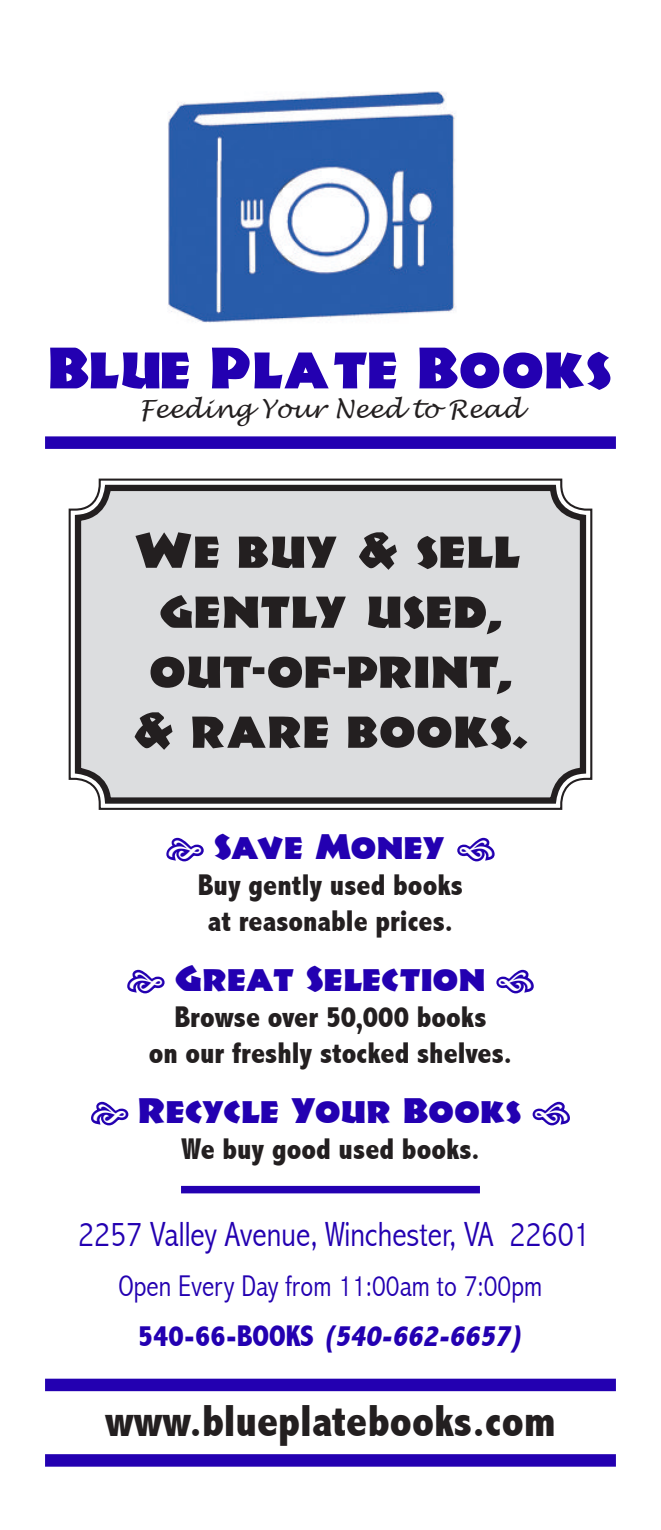
<style>
.page{position:relative;width:661px;height:1530px;background:#fff}
.page>*{position:absolute;margin:0;border:0;box-sizing:border-box;transform-origin:0 0}
.t1{font:57.5px "Jungle Fever";color:#2300b1}
.t2{font:50px/60px "Jungle Fever";letter-spacing:.005em;color:#231f20;text-align:center}
.t3{font:800 condensed 45px "Abadi";color:#231f20}
.t4{font:35px "Jungle Fever";color:#2300b1}
.t5{font:300 condensed 35px "Abadi";color:#2300b1}
.t6{font:800 condensed 30px/36px "Abadi";color:#231f20;text-align:center}
.t7{font:300 condensed 30px/50px "Abadi";color:#2300b1;text-align:center}
.t8{font:italic 25px "Lucida Handwriting";color:#231f20}
.s1{color:#fff}
.s2{font-weight:800}
.s3{font-weight:800;font-style:italic}
</style>
<div class="page">
<img style="left:168px;top:91px;width:288px;height:232px">
<div style="left:45px;top:436px;width:570px;height:13px;background:#2300b1"></div>
<div style="left:45px;top:1379px;width:570px;height:12px;background:#2300b1"></div>
<div style="left:45px;top:1454px;width:570px;height:13px;background:#2300b1"></div>
<div style="left:181px;top:1186px;width:298px;height:7px;background:#2300b1"></div>
<svg style="left:166px;top:837px;width:38px;height:25px"></svg>
<svg style="left:127px;top:969px;width:38px;height:25px"></svg>
<svg style="left:91px;top:1101px;width:38px;height:25px"></svg>
<svg style="left:68px;top:478px;width:525px;height:332px;background:#d8d9db"></svg>
<div style="left:75px;top:485px;width:510px;height:319px;border:6px solid #231f20;border-radius:30px"></div>
<svg style="left:457px;top:837px;width:38px;height:25px"></svg>
<svg style="left:496px;top:969px;width:38px;height:25px"></svg>
<svg style="left:532px;top:1101px;width:38px;height:25px"></svg>
<h1 class="t1" style="left:49px;top:340px;width:563px">Blue Plate Books</h1>
<p class="t8" style="left:139px;top:393px;width:384px">Feeding Your Need to Read</p>
<h2 class="t2" style="left:132px;top:522px;width:396px">We buy &amp; sell gently used, out-of-print, &amp; rare books.</h2>
<p class="t4" style="left:167px;top:829px;width:280px"><span class="s1">★</span> Save Money</p>
<p class="t6" style="left:198px;top:868px;width:266px">Buy gently used books at reasonable prices.</p>
<p class="t4" style="left:128px;top:961px;width:358px"><span class="s1">★</span> Great Selection</p>
<p class="t6" style="left:149px;top:1000px;width:364px">Browse over 50,000 books<br>on our freshly stocked shelves.</p>
<p class="t4" style="left:92px;top:1093px;width:430px"><span class="s1">★</span> Recycle Your Books</p>
<p class="t6" style="left:181px;top:1132px;width:300px">We buy good used books.</p>
<p class="t5" style="left:78px;top:1216px;width:513px">2257 Valley Avenue, Winchester, VA 22601</p>
<p class="t7" style="left:118px;top:1262px;width:425px">Open Every Day from 11:00am to 7:00pm<br><span class="s2">5 40 - 6 6 - BOO KS</span> <span class="s3">(540-662-6657)</span></p>
<h3 class="t3" style="left:105px;top:1397px;width:451px">www.blueplatebooks.com</h3>
</div>
